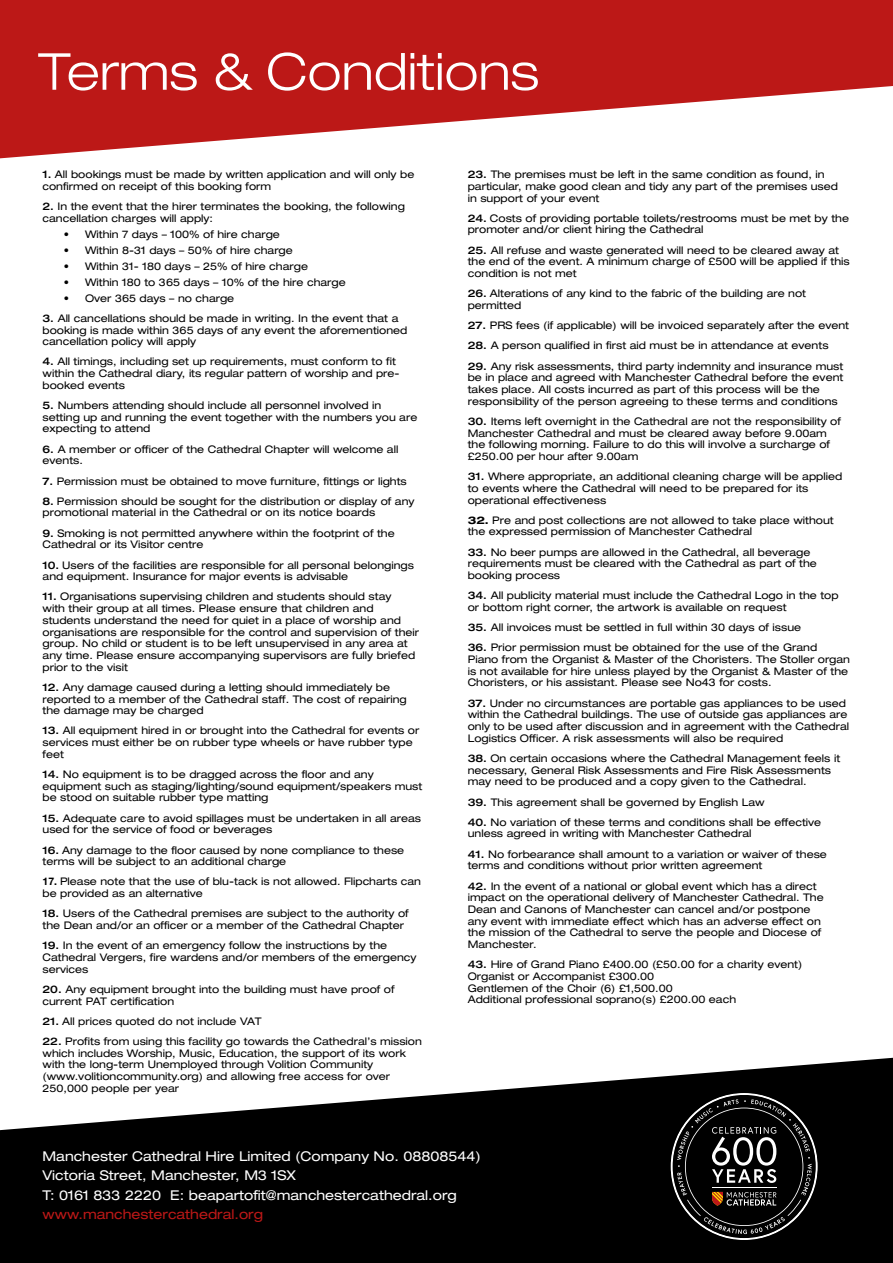
<style>
.page{position:relative;width:893px;height:1263px;background:#fff}
.page>*{position:absolute;margin:0;border:0;box-sizing:border-box;transform-origin:0 0}
.t1{font:300 expanded 51px "Helvetica Neue";color:#fff}
.t2{font:expanded 13.5px/19.5px "Helvetica Neue";color:#fff}
.t3{font:expanded 13.5px "Helvetica Neue";color:#bc1817}
.t4{font:expanded 10.5px/11.7px "Helvetica Neue";color:#000}
.s1{font-weight:500}
.s2{font-weight:700;font-stretch:normal}
.s3{font-weight:700}
</style>
<div class="page">
<svg style="left:0;top:0;width:893px;height:158px;fill:#bc1817"></svg>
<svg style="left:0;top:1058px;width:893px;height:205px;fill:#000"></svg>
<svg style="left:671px;top:1093px;width:146px;height:147px;background:#242323"></svg>
<h1 class="t1" style="left:38px;top:41px;width:502px">Terms &amp; Conditions</h1>
<p class="t4" style="left:43px;top:169px;width:373px"><span class="s1">1.</span> All bookings must be made by written application and will only be confirmed on receipt of this booking form</p>
<p class="t4" style="left:43px;top:200px;width:364px"><span class="s1">2.</span> In the event that the hirer terminates the booking, the following cancellation charges will apply:</p>
<p class="t4" style="left:64px;top:228px;width:218px">• Within 7 days – 100% of hire charge</p>
<p class="t4" style="left:64px;top:244px;width:231px">• Within 8-31 days – 50% of hire charge</p>
<p class="t4" style="left:64px;top:260px;width:246px">• Within 31- 180 days – 25% of hire charge</p>
<p class="t4" style="left:64px;top:276px;width:283px">• Within 180 to 365 days – 10% of the hire charge</p>
<p class="t4" style="left:64px;top:292px;width:172px">• Over 365 days – no charge</p>
<p class="t4" style="left:43px;top:312px;width:366px"><span class="s1">3.</span> All cancellations should be made in writing. In the event that a booking is made within 365 days of any event the aforementioned cancellation policy will apply</p>
<p class="t4" style="left:43px;top:356px;width:359px"><span class="s1">4.</span> All timings, including set up requirements, must conform to fit within the Cathedral diary, its regular pattern of worship and pre&shy;booked events</p>
<p class="t4" style="left:43px;top:399px;width:376px"><span class="s1">5.</span> Numbers attending should include all personnel involved in setting up and running the event together with the numbers you are expecting to attend</p>
<p class="t4" style="left:43px;top:443px;width:357px"><span class="s1">6.</span> A member or officer of the Cathedral Chapter will welcome all events.</p>
<p class="t4" style="left:43px;top:475px;width:366px"><span class="s1">7.</span> Permission must be obtained to move furniture, fittings or lights</p>
<p class="t4" style="left:43px;top:495px;width:373px"><span class="s1">8.</span> Permission should be sought for the distribution or display of any promotional material in the Cathedral or on its notice boards</p>
<p class="t4" style="left:43px;top:527px;width:354px"><span class="s1">9.</span> Smoking is not permitted anywhere within the footprint of the<br>Cathedral or its Visitor centre</p>
<p class="t4" style="left:43px;top:559px;width:373px"><span class="s1">10.</span> Users of the facilities are responsible for all personal belongings and equipment. Insurance for major events is advisable</p>
<p class="t4" style="left:43px;top:591px;width:378px"><span class="s1">11.</span> Organisations supervising children and students should stay<br>with their group at all times. Please ensure that children and students understand the need for quiet in a place of worship and organisations are responsible for the control and supervision of their group. No child or student is to be left unsupervised in any area at any time. Please ensure accompanying supervisors are fully briefed prior to the visit</p>
<p class="t4" style="left:43px;top:681px;width:366px"><span class="s1">12.</span> Any damage caused during a letting should immediately be reported to a member of the Cathedral staff. The cost of repairing the damage may be charged</p>
<p class="t4" style="left:43px;top:725px;width:378px"><span class="s1">13.</span> All equipment hired in or brought into the Cathedral for events or services must either be on rubber type wheels or have rubber type feet</p>
<p class="t4" style="left:43px;top:768px;width:381px"><span class="s1">14.</span> No equipment is to be dragged across the floor and any equipment such as staging/lighting/sound equipment/speakers must be stood on suitable rubber type matting</p>
<p class="t4" style="left:43px;top:812px;width:380px"><span class="s1">15.</span> Adequate care to avoid spillages must be undertaken in all areas used for the service of food or beverages</p>
<p class="t4" style="left:43px;top:844px;width:363px"><span class="s1">16.</span> Any damage to the floor caused by none compliance to these terms will be subject to an additional charge</p>
<p class="t4" style="left:43px;top:876px;width:380px"><span class="s2">17.</span> Please note that the use of blu-tack is not allowed. Flipcharts can be provided as an alternative</p>
<p class="t4" style="left:43px;top:908px;width:368px"><span class="s1">18.</span> Users of the Cathedral premises are subject to the authority of the Dean and/or an officer or a member of the Cathedral Chapter</p>
<p class="t4" style="left:43px;top:939px;width:375px"><span class="s1">19.</span> In the event of an emergency follow the instructions by the<br>Cathedral Vergers, fire wardens and/or members of the emergency services</p>
<p class="t4" style="left:43px;top:983px;width:353px"><span class="s1">20.</span> Any equipment brought into the building must have proof of current PAT certification</p>
<p class="t4" style="left:43px;top:1015px;width:220px"><span class="s1">21.</span> All prices quoted do not include VAT</p>
<p class="t4" style="left:43px;top:1035px;width:381px"><span class="s1">22.</span> Profits from using this facility go towards the Cathedral’s mission which includes Worship, Music, Education, the support of its work with the long-term Unemployed through Volition Community (www.volitioncommunity.org) and allowing free access for over 250,000 people per year</p>
<p class="t4" style="left:468px;top:168px;width:372px"><span class="s1">23.</span> The premises must be left in the same condition as found, in particular, make good clean and tidy any part of the premises used in support of your event</p>
<p class="t4" style="left:468px;top:212px;width:383px"><span class="s1">24.</span> Costs of providing portable toilets/restrooms must be met by the promoter and/or client hiring the Cathedral</p>
<p class="t4" style="left:468px;top:244px;width:384px"><span class="s1">25.</span> All refuse and waste generated will need to be cleared away at the end of the event. A minimum charge of £500 will be applied if this condition is not met</p>
<p class="t4" style="left:468px;top:287px;width:340px"><span class="s1">26.</span> Alterations of any kind to the fabric of the building are not permitted</p>
<p class="t4" style="left:468px;top:319px;width:383px"><span class="s1">27.</span> PRS fees (if applicable) will be invoiced separately after the event</p>
<p class="t4" style="left:468px;top:340px;width:362px"><span class="s1">28.</span> A person qualified in first aid must be in attendance at events</p>
<p class="t4" style="left:468px;top:360px;width:377px"><span class="s1">29.</span> Any risk assessments, third party indemnity and insurance must be in place and agreed with Manchester Cathedral before the event takes place. All costs incurred as part of this process will be the responsibility of the person agreeing to these terms and conditions</p>
<p class="t4" style="left:468px;top:415px;width:375px"><span class="s1">30.</span> Items left overnight in the Cathedral are not the responsibility of Manchester Cathedral and must be cleared away before 9.00am the following morning. Failure to do this will involve a surcharge of £250.00 per hour after 9.00am</p>
<p class="t4" style="left:468px;top:470px;width:376px"><span class="s1">31.</span> Where appropriate, an additional cleaning charge will be applied to events where the Cathedral will need to be prepared for its operational effectiveness</p>
<p class="t4" style="left:468px;top:514px;width:367px"><span class="s3">32.</span> Pre and post collections are not allowed to take place without the expressed permission of Manchester Cathedral</p>
<p class="t4" style="left:468px;top:546px;width:351px"><span class="s1">33.</span> No beer pumps are allowed in the Cathedral, all beverage requirements must be cleared with the Cathedral as part of the booking process</p>
<p class="t4" style="left:468px;top:589px;width:372px"><span class="s1">34.</span> All publicity material must include the Cathedral Logo in the top or bottom right corner, the artwork is available on request</p>
<p class="t4" style="left:468px;top:621px;width:335px"><span class="s1">35.</span> All invoices must be settled in full within 30 days of issue</p>
<p class="t4" style="left:468px;top:642px;width:384px"><span class="s1">36.</span> Prior permission must be obtained for the use of the Grand Piano from the Organist &amp; Master of the Choristers. The Stoller organ is not available for hire unless played by the Organist &amp; Master of the Choristers, or his assistant. Please see No43 for costs.</p>
<p class="t4" style="left:468px;top:697px;width:383px"><span class="s1">37.</span> Under no circumstances are portable gas appliances to be used within the Cathedral buildings. The use of outside gas appliances are only to be used after discussion and in agreement with the Cathedral Logistics Officer. A risk assessments will also be required</p>
<p class="t4" style="left:468px;top:752px;width:374px"><span class="s1">38.</span> On certain occasions where the Cathedral Management feels it necessary, General Risk Assessments and Fire Risk Assessments may need to be produced and a copy given to the Cathedral.</p>
<p class="t4" style="left:468px;top:796px;width:298px"><span class="s1">39.</span> This agreement shall be governed by English Law</p>
<p class="t4" style="left:468px;top:816px;width:355px"><span class="s1">40.</span> No variation of these terms and conditions shall be effective unless agreed in writing with Manchester Cathedral</p>
<p class="t4" style="left:468px;top:848px;width:361px"><span class="s1">41.</span> No forbearance shall amount to a variation or waiver of these terms and conditions without prior written agreement</p>
<p class="t4" style="left:468px;top:880px;width:357px"><span class="s1">42.</span> In the event of a national or global event which has a direct impact on the operational delivery of Manchester Cathedral. The Dean and Canons of Manchester can cancel and/or postpone any event with immediate effect which has an adverse effect on the mission of the Cathedral to serve the people and Diocese of Manchester.</p>
<p class="t4" style="left:468px;top:958px;width:336px"><span class="s1">43.</span> Hire of Grand Piano £400.00 (£50.00 for a charity event)<br>Organist or Accompanist £300.00<br>Gentlemen of the Choir (6) £1,500.00<br>Additional professional soprano(s) £200.00 each</p>
<p class="t2" style="left:43px;top:1146px;width:440px">Manchester Cathedral Hire Limited (Company No. 08808544)<br>Victoria Street, Manchester, M3 1SX<br>T: 0161 833 2220 E: beapartofit@manchestercathedral.org</p>
<p class="t3" style="left:43px;top:1206px;width:222px">www.manchestercathedral.org</p>
</div>
